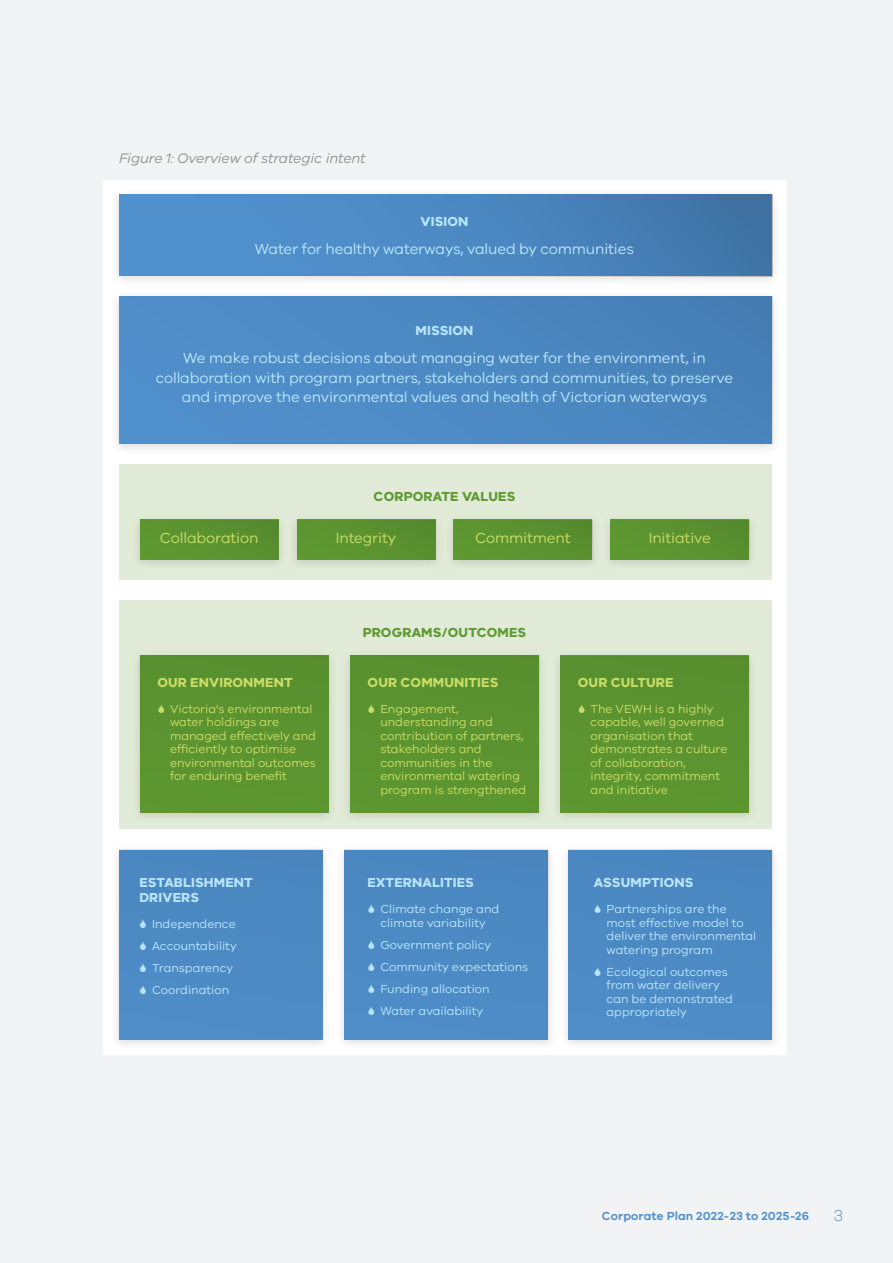
<style>
.page{position:relative;width:893px;height:1263px;background:#f2f3f4}
.page>*{position:absolute;margin:0;border:0;box-sizing:border-box;transform-origin:0 0}
.t1{font:300 16.5px "VIC";color:#5090cc}
.Sub_heading{font:15px/19.5px "VIC";letter-spacing:-.01em;color:#b9e5fa;text-align:center}
.Sub_heading-2{font:15px "VIC";letter-spacing:-.01em;color:#cadc65}
.Table_header_grey_it{font:italic 14.25px "VIC";letter-spacing:-.01em;color:#939598}
.KP_Heading{font:700 13.5px/15px "VIC";letter-spacing:.01em;color:#b9e5fa}
.KP_Heading-2{font:700 13.5px "VIC";letter-spacing:.01em;color:#cadc65}
.KP_Heading-3{font:700 13.5px "VIC";letter-spacing:.01em;color:#5f9a32}
.t2{font:12px/13.5px "VIC";color:#cadc65}
.t3{font:12px/13.5px "VIC";color:#b9e5fa}
.t4{font:600 12px "VIC";letter-spacing:.01em;color:#5090cc}
</style>
<div class="page">
<div style="left:103px;top:180px;width:684px;height:874px;background:#fff"></div>
<div style="left:119px;top:464px;width:653px;height:116px;background:#e1ebd7"></div>
<div style="left:119px;top:600px;width:653px;height:229px;background:#e1ebd7"></div>
<div style="left:110px;top:188px;width:671px;height:99px;background:#231f20;opacity:.15"></div>
<div style="left:131px;top:512px;width:157px;height:59px;background:#231f20;opacity:.15"></div>
<div style="left:140px;top:519px;width:139px;height:41px;background:#5f9a32"></div>
<div style="left:131px;top:648px;width:207px;height:175px;background:#231f20;opacity:.15"></div>
<div style="left:341px;top:648px;width:207px;height:175px;background:#231f20;opacity:.15"></div>
<div style="left:551px;top:648px;width:208px;height:175px;background:#231f20;opacity:.15"></div>
<div style="left:288px;top:512px;width:157px;height:59px;background:#231f20;opacity:.15"></div>
<div style="left:297px;top:519px;width:138px;height:41px;background:#5f9a32"></div>
<div style="left:444px;top:512px;width:158px;height:59px;background:#231f20;opacity:.15"></div>
<div style="left:453px;top:519px;width:139px;height:41px;background:#5f9a32"></div>
<div style="left:601px;top:512px;width:158px;height:59px;background:#231f20;opacity:.15"></div>
<div style="left:610px;top:519px;width:139px;height:41px;background:#5f9a32"></div>
<div style="left:110px;top:290px;width:671px;height:165px;background:#231f20;opacity:.15"></div>
<div style="left:110px;top:843px;width:221px;height:208px;background:#231f20;opacity:.15"></div>
<div style="left:336px;top:843px;width:221px;height:208px;background:#231f20;opacity:.15"></div>
<div style="left:560px;top:843px;width:221px;height:208px;background:#231f20;opacity:.15"></div>
<div style="left:119px;top:195px;width:653px;height:81px;background:linear-gradient(to right,#5396d4,#4177aa)"></div>
<div style="left:140px;top:520px;width:139px;height:40px;background:#5a9330"></div>
<div style="left:140px;top:655px;width:189px;height:157px;background:#5a9330"></div>
<div style="left:350px;top:655px;width:189px;height:157px;background:#5a9330"></div>
<div style="left:560px;top:656px;width:189px;height:156px;background:#5a9330"></div>
<div style="left:297px;top:520px;width:138px;height:40px;background:#5a9330"></div>
<div style="left:453px;top:520px;width:139px;height:40px;background:#5a9330"></div>
<div style="left:610px;top:520px;width:139px;height:40px;background:#5a9330"></div>
<div style="left:119px;top:297px;width:653px;height:147px;background:linear-gradient(to right,#5090cd,#4781b8)"></div>
<div style="left:119px;top:850px;width:204px;height:189px;background:#4c8ac4"></div>
<div style="left:345px;top:850px;width:203px;height:189px;background:#4c8ac4"></div>
<div style="left:568px;top:850px;width:204px;height:189px;background:#4c8ac4"></div>
<p class="Table_header_grey_it" style="left:119px;top:150px;width:248px">Figure 1: Overview of strategic intent</p>
<p class="KP_Heading" style="left:421px;top:213px;width:49px">VISION</p>
<p class="Sub_heading" style="left:255px;top:239px;width:381px">Water for healthy waterways, valued by communities</p>
<p class="KP_Heading" style="left:416px;top:323px;width:59px">MISSION</p>
<p class="Sub_heading" style="left:156px;top:348px;width:579px">We make robust decisions about managing water for the environment, in collaboration with program partners, stakeholders and communities, to preserve and improve the environmental values and health of Victorian waterways</p>
<p class="KP_Heading-3" style="left:374px;top:488px;width:143px">CORPORATE VALUES</p>
<p class="Sub_heading-2" style="left:160px;top:529px;width:100px">Collaboration</p>
<p class="Sub_heading-2" style="left:336px;top:529px;width:62px">Integrity</p>
<p class="Sub_heading-2" style="left:475px;top:529px;width:97px">Commitment</p>
<p class="Sub_heading-2" style="left:649px;top:529px;width:64px">Initiative</p>
<p class="KP_Heading-2" style="left:157px;top:674px;width:137px">OUR ENVIRONMENT</p>
<p class="t2" style="left:170px;top:702px;width:147px">Victoria's environmental water holdings are managed effectively and efficiently to optimise environmental outcomes for enduring benefit</p>
<p class="KP_Heading" style="left:139px;top:875px;width:115px">ESTABLISHMENT<br>DRIVERS</p>
<p class="t3" style="left:152px;top:917px;width:85px">Independence</p>
<p class="t3" style="left:152px;top:939px;width:86px">Accountability</p>
<p class="t3" style="left:152px;top:961px;width:83px">Transparency</p>
<p class="t3" style="left:152px;top:983px;width:79px">Coordination</p>
<p class="KP_Heading-3" style="left:363px;top:624px;width:165px">PROGRAMS/OUTCOMES</p>
<p class="KP_Heading-2" style="left:368px;top:674px;width:132px">OUR COMMUNITIES</p>
<p class="t2" style="left:380px;top:702px;width:147px">Engagement, understanding and contribution of partners, stakeholders and communities in the environmental watering program is strengthened</p>
<p class="KP_Heading" style="left:368px;top:875px;width:108px">EXTERNALITIES</p>
<p class="t3" style="left:380px;top:902px;width:120px">Climate change and climate variability</p>
<p class="t3" style="left:380px;top:938px;width:112px">Government policy</p>
<p class="t3" style="left:380px;top:960px;width:149px">Community expectations</p>
<p class="t3" style="left:380px;top:982px;width:111px">Funding allocation</p>
<p class="t3" style="left:380px;top:1004px;width:104px">Water availability</p>
<p class="KP_Heading-2" style="left:578px;top:674px;width:97px">OUR CULTURE</p>
<p class="t2" style="left:591px;top:702px;width:138px">The VEWH is a highly capable, well governed organisation that demonstrates a culture of collaboration, integrity, commitment and initiative</p>
<p class="KP_Heading" style="left:594px;top:875px;width:101px">ASSUMPTIONS</p>
<p class="t3" style="left:607px;top:902px;width:151px">Partnerships are the most effective model to deliver the environmental watering program</p>
<p class="t3" style="left:607px;top:965px;width:128px">Ecological outcomes from water delivery can be demonstrated appropriately</p>
<p class="t4" style="left:602px;top:1209px;width:209px">Corporate Plan 2022-23 to 2025-26</p>
<h1 class="t1" style="left:833px;top:1205px;width:11px">3</h1>
</div>
